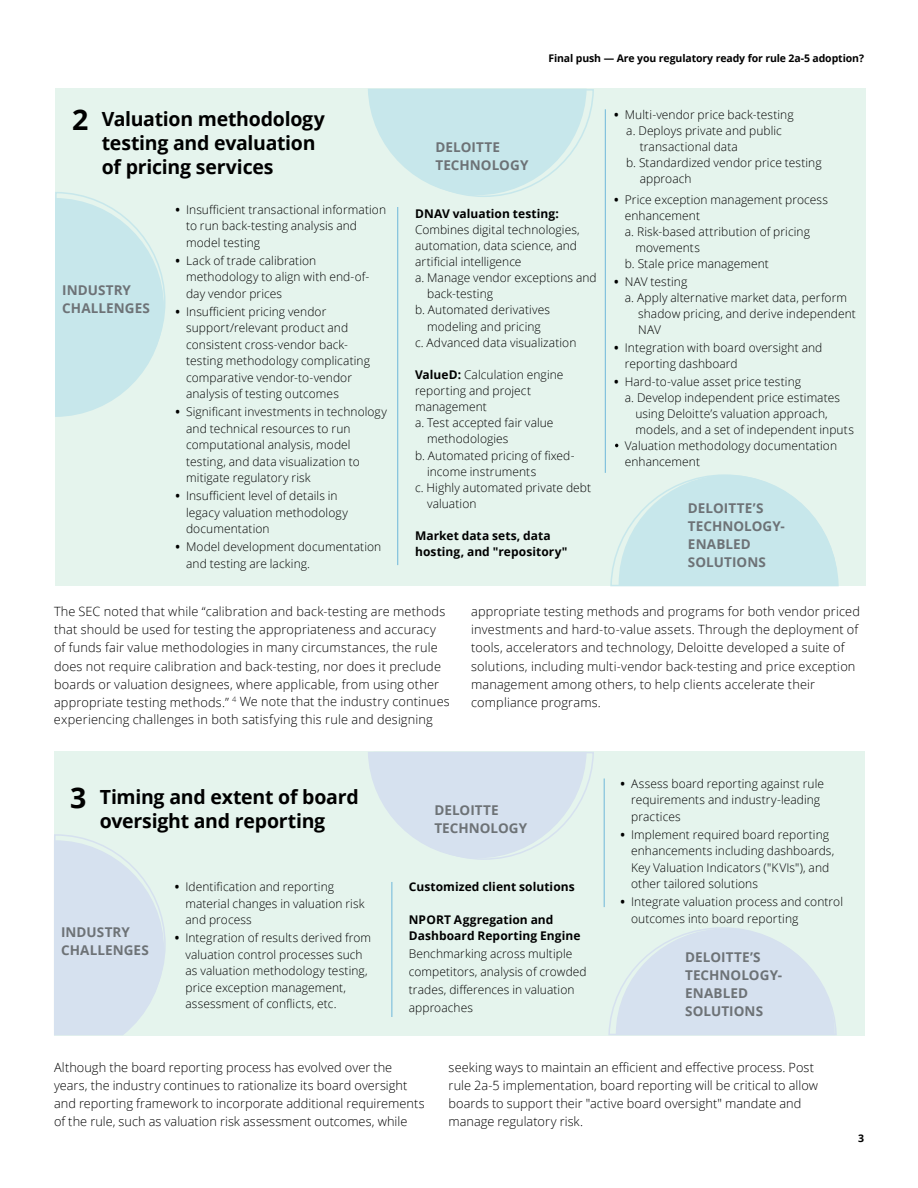
<style>
.page{position:relative;width:918px;height:1188px;background:#fff}
.page>*{position:absolute;margin:0;border:0;box-sizing:border-box;transform-origin:0 0}
.t1{font:700 28.5px "Open Sans";color:#000}
.t2{font:700 19.5px/24px "Open Sans";letter-spacing:-.015em;color:#000}
.t3{font:700 13.5px/18px "Open Sans";letter-spacing:.005em;color:#6d7276}
.t4{font:300 12.75px/18px "Open Sans";letter-spacing:.01em;color:#000}
.t5{font:300 12px/16.5px "Open Sans";letter-spacing:.005em;color:#000}
.t6{font:700 12px/16.2px "Open Sans";letter-spacing:.005em;color:#000}
.t7{font:700 10.5px "Open Sans";letter-spacing:-.01em;color:#000}
.s1{font-weight:700}
</style>
<div class="page">
<div style="left:55px;top:88px;width:811px;height:498px;background:#e5f4ed"></div>
<hr style="left:397px;top:207px;width:1px;height:358px;background:#6eb7da">
<hr style="left:605px;top:109px;width:1px;height:364px;background:#6eb7da">
<div style="left:54px;top:752px;width:811px;height:284px;background:#e5f4ed"></div>
<hr style="left:392px;top:882px;width:1px;height:135px;background:#6eb7da">
<hr style="left:604px;top:779px;width:1px;height:128px;background:#6eb7da">
<svg style="left:368px;top:89px;width:226px;height:108px"></svg>
<svg style="left:368px;top:751px;width:227px;height:109px"></svg>
<svg style="left:608px;top:927px;width:229px;height:108px"></svg>
<svg style="left:610px;top:474px;width:229px;height:113px"></svg>
<svg style="left:55px;top:192px;width:111px;height:225px"></svg>
<svg style="left:54px;top:834px;width:112px;height:201px"></svg>
<h1 class="t1" style="left:72px;top:100px;width:18px">2</h1>
<h2 class="t2" style="left:102px;top:107px;width:225px">Valuation methodology testing and evaluation of pricing services</h2>
<p class="t3" style="left:62px;top:281px;width:89px">INDUSTRY<br>CHALLENGES</p>
<p class="t5" style="left:186px;top:201px;width:201px;text-indent:-11px"><span class="s1">•</span> Insufficient transactional information to run back-testing analysis and model testing</p>
<p class="t5" style="left:186px;top:252px;width:185px;text-indent:-11px"><span class="s1">•</span> Lack of trade calibration methodology to align with end-of&shy;day vendor prices</p>
<p class="t5" style="left:186px;top:303px;width:185px;text-indent:-11px"><span class="s1">•</span> Insufficient pricing vendor support/relevant product and consistent cross-vendor back&shy;testing methodology complicating comparative vendor-to-vendor analysis of testing outcomes</p>
<p class="t5" style="left:186px;top:403px;width:202px;text-indent:-11px"><span class="s1">•</span> Significant investments in technology and technical resources to run computational analysis, model testing, and data visualization to mitigate regulatory risk</p>
<p class="t5" style="left:186px;top:487px;width:163px;text-indent:-11px"><span class="s1">•</span> Insufficient level of details in legacy valuation methodology documentation</p>
<p class="t5" style="left:186px;top:538px;width:197px;text-indent:-11px"><span class="s1">•</span> Model development documentation and testing are lacking.</p>
<p class="t7" style="left:548px;top:51px;width:317px">Final push — Are you regulatory ready for rule 2a-5 adoption?</p>
<p class="t3" style="left:435px;top:138px;width:95px">DELOITTE<br>TECHNOLOGY</p>
<p class="t6" style="left:415px;top:205px;width:145px">DNAV valuation testing:</p>
<p class="t5" style="left:415px;top:221px;width:166px">Combines digital technologies,</p>
<p class="t5" style="left:415px;top:237px;width:164px">automation, data science, and</p>
<p class="t5" style="left:415px;top:253px;width:108px">artificial intelligence</p>
<p class="t5" style="left:415px;top:269px;width:183px">a. Manage vendor exceptions and</p>
<p class="t5" style="left:427px;top:285px;width:68px">back-testing</p>
<p class="t5" style="left:415px;top:302px;width:136px">b. Automated derivatives</p>
<p class="t5" style="left:427px;top:318px;width:115px">modeling and pricing</p>
<p class="t5" style="left:415px;top:334px;width:163px">c. Advanced data visualization</p>
<p class="t5" style="left:415px;top:366px;width:150px"><span class="s1">ValueD:</span> Calculation engine</p>
<p class="t5" style="left:415px;top:382px;width:118px">reporting and project</p>
<p class="t5" style="left:415px;top:398px;width:73px">management</p>
<p class="t5" style="left:415px;top:414px;width:140px">a. Test accepted fair value</p>
<p class="t5" style="left:427px;top:431px;width:83px">methodologies</p>
<p class="t5" style="left:415px;top:447px;width:161px">b. Automated pricing of fixed-</p>
<p class="t5" style="left:427px;top:463px;width:111px">income instruments</p>
<p class="t5" style="left:415px;top:479px;width:178px">c. Highly automated private debt</p>
<p class="t5" style="left:427px;top:495px;width:51px">valuation</p>
<p class="t6" style="left:415px;top:527px;width:154px">Market data sets, data hosting, and "repository"</p>
<p class="t5" style="left:614px;top:106px;width:181px"><span class="s1">•</span> Multi-vendor price back-testing</p>
<p class="t5" style="left:626px;top:122px;width:157px">a. Deploys private and public</p>
<p class="t5" style="left:640px;top:138px;width:100px">transactional data</p>
<p class="t5" style="left:626px;top:154px;width:197px">b. Standardized vendor price testing</p>
<p class="t5" style="left:640px;top:170px;width:53px">approach</p>
<p class="t5" style="left:614px;top:191px;width:215px"><span class="s1">•</span> Price exception management process</p>
<p class="t5" style="left:625px;top:207px;width:77px">enhancement</p>
<p class="t5" style="left:625px;top:223px;width:187px">a. Risk-based attribution of pricing</p>
<p class="t5" style="left:636px;top:239px;width:66px">movements</p>
<p class="t5" style="left:625px;top:255px;width:146px">b. Stale price management</p>
<p class="t5" style="left:614px;top:273px;width:75px"><span class="s1">•</span> NAV testing</p>
<p class="t5" style="left:625px;top:289px;width:224px">a. Apply alternative market data, perform</p>
<p class="t5" style="left:638px;top:305px;width:219px">shadow pricing, and derive independent</p>
<p class="t5" style="left:638px;top:321px;width:24px">NAV</p>
<p class="t5" style="left:625px;top:339px;width:199px;text-indent:-11px"><span class="s1">•</span> Integration with board oversight and reporting dashboard</p>
<p class="t5" style="left:614px;top:373px;width:188px"><span class="s1">•</span> Hard-to-value asset price testing</p>
<p class="t5" style="left:625px;top:389px;width:217px">a. Develop independent price estimates</p>
<p class="t5" style="left:636px;top:405px;width:194px">using Deloitte’s valuation approach,</p>
<p class="t5" style="left:636px;top:421px;width:220px">models, and a set of independent inputs</p>
<p class="t5" style="left:625px;top:437px;width:214px">Valuation methodology documentation</p>
<p class="t5" style="left:625px;top:453px;width:77px">enhancement</p>
<p class="t3" style="left:688px;top:499px;width:98px">DELOITTE’S<br>TECHNOLOGY-<br>ENABLED<br>SOLUTIONS</p>
<p class="t4" style="left:54px;top:603px;width:397px">The SEC noted that while “calibration and back-testing are methods that should be used for testing the appropriateness and accuracy of funds fair value methodologies in many circumstances, the rule does not require calibration and back-testing, nor does it preclude boards or valuation designees, where applicable, from using other appropriate testing methods.” <sup>4</sup> We note that the industry continues experiencing challenges in both satisfying this rule and designing</p>
<p class="t4" style="left:471px;top:603px;width:390px">appropriate testing methods and programs for both vendor priced investments and hard-to-value assets. Through the deployment of tools, accelerators and technology, Deloitte developed a suite of solutions, including multi-vendor back-testing and price exception management among others, to help clients accelerate their compliance programs.</p>
<h1 class="t1" style="left:70px;top:777px;width:18px">3</h1>
<h2 class="t2" style="left:100px;top:784px;width:260px">Timing and extent of board oversight and reporting</h2>
<p class="t3" style="left:61px;top:923px;width:89px">INDUSTRY<br>CHALLENGES</p>
<p class="t5" style="left:185px;top:878px;width:181px;text-indent:-11px"><span class="s1">•</span> Identification and reporting material changes in valuation risk and process</p>
<p class="t5" style="left:185px;top:929px;width:187px;text-indent:-11px"><span class="s1">•</span> Integration of results derived from valuation control processes such as valuation methodology testing, price exception management, assessment of conflicts, etc.</p>
<p class="t5" style="left:631px;top:775px;width:194px;text-indent:-11px"><span class="s1">•</span> Assess board reporting against rule requirements and industry-leading practices</p>
<p class="t5" style="left:631px;top:826px;width:205px;text-indent:-11px"><span class="s1">•</span> Implement required board reporting enhancements including dashboards, Key Valuation Indicators ("KVIs"), and other tailored solutions</p>
<p class="t5" style="left:631px;top:893px;width:213px;text-indent:-11px"><span class="s1">•</span> Integrate valuation process and control outcomes into board reporting</p>
<p class="t3" style="left:434px;top:801px;width:95px">DELOITTE<br>TECHNOLOGY</p>
<p class="t6" style="left:409px;top:878px;width:167px">Customized client solutions</p>
<p class="t6" style="left:409px;top:911px;width:173px">NPORT Aggregation and<br>Dashboard Reporting Engine</p>
<p class="t5" style="left:409px;top:945px;width:179px;line-height:18px">Benchmarking across multiple competitors, analysis of crowded trades, differences in valuation approaches</p>
<p class="t3" style="left:685px;top:948px;width:98px">DELOITTE’S<br>TECHNOLOGY-<br>ENABLED<br>SOLUTIONS</p>
<p class="t4" style="left:54px;top:1058px;width:372px">Although the board reporting process has evolved over the years, the industry continues to rationalize its board oversight and reporting framework to incorporate additional requirements of the rule, such as valuation risk assessment outcomes, while</p>
<p class="t4" style="left:449px;top:1058px;width:371px">seeking ways to maintain an efficient and effective process. Post rule 2a-5 implementation, board reporting will be critical to allow boards to support their "active board oversight" mandate and manage regulatory risk.</p>
<p class="t7" style="left:858px;top:1131px;width:7px">3</p>
</div>
